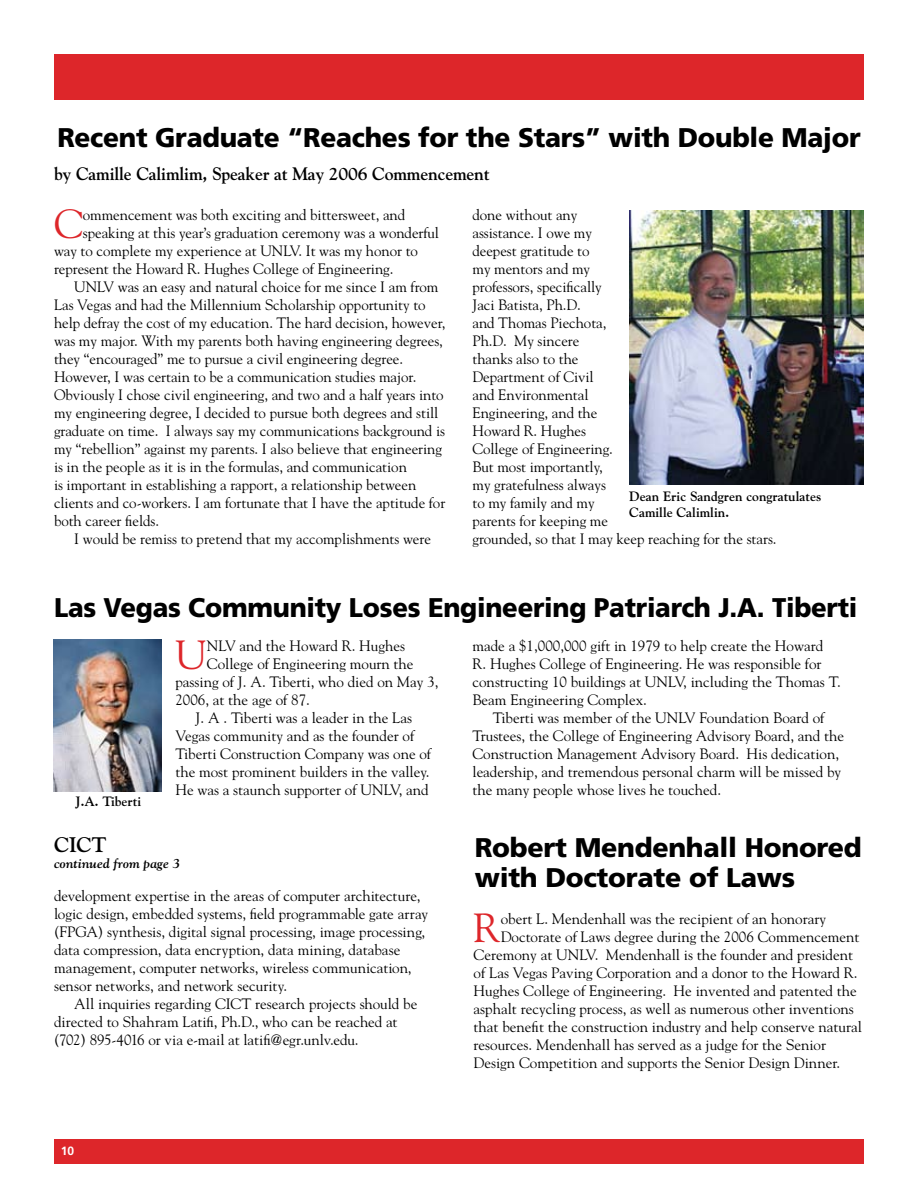
<style>
.page{position:relative;width:918px;height:1188px;background:#fff}
.page>*{position:absolute;margin:0;border:0;box-sizing:border-box;transform-origin:0 0}
.t1{font:40.5px "Goudy";color:#dd262a}
.t2{font:900 27px/30px "Frutiger";letter-spacing:-.01em;color:#000}
.t3{font:900 27px "Frutiger";letter-spacing:-.01em;color:#000;scale:.95 1}
.t4{font:700 21px "Goudy";color:#000}
.t5{font:700 18px "Goudy";letter-spacing:-.01em;color:#000}
.t6{font:15px/18px "Goudy";letter-spacing:-.005em;color:#000}
.t7{font:700 13.5px/16.5px "Goudy";color:#000}
.t8{font:italic 700 13.5px "Goudy";color:#000}
.t9{font:700 12px "Frutiger";color:#fff}
</style>
<div class="page">
<div style="left:54px;top:1140px;width:810px;height:24px;background:#dd262a"></div>
<div style="left:54px;top:54px;width:810px;height:45px;background:#dd262a"></div>
<img style="left:629px;top:211px;width:235px;height:273px">
<img style="left:54px;top:640px;width:108px;height:151px">
<h2 class="t2" style="left:57px;top:123px;width:805px">Recent Graduate “Reaches for the Stars” with Double Major</h2>
<p class="t5" style="left:54px;top:163px;width:437px">by Camille Calimlim, Speaker at May 2006 Commencement</p>
<h1 class="t1" style="left:54px;top:199px;width:30px">C</h1>
<p class="t6" style="left:83px;top:205px;width:324px">ommencement was both exciting and bittersweet, and</p>
<p class="t6" style="left:472px;top:205px;width:306px">done without any<br>assistance. I owe my<br>deepest gratitude to<br>my mentors and my<br>professors, specifically<br>Jaci Batista, Ph.D.<br>and Thomas Piechota,<br>Ph.D. My sincere<br>thanks also to the<br>Department of Civil<br>and Environmental<br>Engineering, and the<br>Howard R. Hughes<br>College of Engineering.<br>But most importantly,<br>my gratefulness always<br>to my family and my<br>parents for keeping me<br>grounded, so that I may keep reaching for the stars.</p>
<p class="t6" style="left:83px;top:223px;width:358px">speaking at this year’s graduation ceremony was a wonderful</p>
<p class="t6" style="left:54px;top:241px;width:366px">way to complete my experience at UNLV. It was my honor to</p>
<p class="t6" style="left:54px;top:259px;width:341px">represent the Howard R. Hughes College of Engineering.</p>
<p class="t6" style="left:74px;top:277px;width:366px">UNLV was an easy and natural choice for me since I am from</p>
<p class="t6" style="left:54px;top:295px;width:373px">Las Vegas and had the Millennium Scholarship opportunity to</p>
<p class="t6" style="left:54px;top:313px;width:393px">help defray the cost of my education. The hard decision, however,</p>
<p class="t6" style="left:54px;top:331px;width:390px">was my major. With my parents both having engineering degrees,</p>
<p class="t6" style="left:54px;top:349px;width:351px">they “encouraged” me to pursue a civil engineering degree.</p>
<p class="t6" style="left:54px;top:367px;width:364px">However, I was certain to be a communication studies major.</p>
<p class="t6" style="left:54px;top:385px;width:391px">Obviously I chose civil engineering, and two and a half years into</p>
<p class="t6" style="left:54px;top:403px;width:386px">my engineering degree, I decided to pursue both degrees and still</p>
<p class="t6" style="left:54px;top:421px;width:393px">graduate on time. I always say my communications background is</p>
<p class="t6" style="left:54px;top:439px;width:390px">my “rebellion” against my parents. I also believe that engineering</p>
<p class="t6" style="left:54px;top:457px;width:354px">is in the people as it is in the formulas, and communication</p>
<p class="t6" style="left:54px;top:475px;width:364px">is important in establishing a rapport, a relationship between</p>
<p class="t6" style="left:54px;top:493px;width:393px">clients and co-workers. I am fortunate that I have the aptitude for</p>
<p class="t6" style="left:54px;top:511px;width:107px">both career fields.</p>
<p class="t6" style="left:74px;top:529px;width:358px">I would be remiss to pretend that my accomplishments were</p>
<p class="t7" style="left:629px;top:487px;width:193px">Dean Eric Sandgren congratulates<br>Camille Calimlin.</p>
<h2 class="t3" style="left:54px;top:591px;width:847px">Las Vegas Community Loses Engineering Patriarch J.A. Tiberti</h2>
<h1 class="t1" style="left:175px;top:630px;width:33px">U</h1>
<p class="t6" style="left:207px;top:636px;width:200px">NLV and the Howard R. Hughes</p>
<p class="t6" style="left:472px;top:636px;width:370px">made a $1,000,000 gift in 1979 to help create the Howard<br>R. Hughes College of Engineering. He was responsible for constructing 10 buildings at UNLV, including the Thomas T.<br>Beam Engineering Complex.</p>
<p class="t6" style="left:472px;top:708px;width:373px;text-indent:20px">Tiberti was member of the UNLV Foundation Board of Trustees, the College of Engineering Advisory Board, and the Construction Management Advisory Board. His dedication, leadership, and tremendous personal charm will be missed by the many people whose lives he touched.</p>
<h2 class="t2" style="left:475px;top:832px;width:388px">Robert Mendenhall Honored with Doctorate of Laws</h2>
<h1 class="t1" style="left:474px;top:902px;width:29px">R</h1>
<p class="t6" style="left:501px;top:909px;width:327px">obert L. Mendenhall was the recipient of an honorary</p>
<p class="t6" style="left:207px;top:654px;width:208px">College of Engineering mourn the</p>
<p class="t6" style="left:175px;top:672px;width:265px">passing of J. A. Tiberti, who died on May 3,</p>
<p class="t6" style="left:175px;top:690px;width:136px">2006, at the age of 87.</p>
<p class="t6" style="left:196px;top:708px;width:218px">J. A . Tiberti was a leader in the Las</p>
<p class="t6" style="left:175px;top:726px;width:240px">Vegas community and as the founder of</p>
<p class="t6" style="left:175px;top:744px;width:257px">Tiberti Construction Company was one of</p>
<p class="t6" style="left:175px;top:762px;width:256px">the most prominent builders in the valley.</p>
<p class="t6" style="left:175px;top:780px;width:255px">He was a staunch supporter of UNLV, and</p>
<p class="t7" style="left:75px;top:792px;width:67px">J.A. Tiberti</p>
<h3 class="t4" style="left:54px;top:832px;width:54px">CICT</h3>
<p class="t8" style="left:54px;top:855px;width:128px">continued from page 3</p>
<p class="t6" style="left:54px;top:886px;width:376px">development expertise in the areas of computer architecture, logic design, embedded systems, field programmable gate array (FPGA) synthesis, digital signal processing, image processing, data compression, data encryption, data mining, database management, computer networks, wireless communication, sensor networks, and network security.</p>
<p class="t6" style="left:54px;top:994px;width:365px;text-indent:20px">All inquiries regarding CICT research projects should be directed to Shahram Latifi, Ph.D., who can be reached at (702) 895-4016 or via e-mail at latifi@egr.unlv.edu.</p>
<p class="t6" style="left:501px;top:927px;width:360px">Doctorate of Laws degree during the 2006 Commencement</p>
<p class="t6" style="left:474px;top:945px;width:381px">Ceremony at UNLV. Mendenhall is the founder and president</p>
<p class="t6" style="left:474px;top:963px;width:385px">of Las Vegas Paving Corporation and a donor to the Howard R.</p>
<p class="t6" style="left:474px;top:981px;width:385px">Hughes College of Engineering. He invented and patented the</p>
<p class="t6" style="left:474px;top:999px;width:382px">asphalt recycling process, as well as numerous other inventions</p>
<p class="t6" style="left:474px;top:1017px;width:390px">that benefit the construction industry and help conserve natural</p>
<p class="t6" style="left:474px;top:1035px;width:354px">resources. Mendenhall has served as a judge for the Senior</p>
<p class="t6" style="left:474px;top:1053px;width:368px">Design Competition and supports the Senior Design Dinner.</p>
<p class="t9" style="left:61px;top:1144px;width:15px">10</p>
</div>
